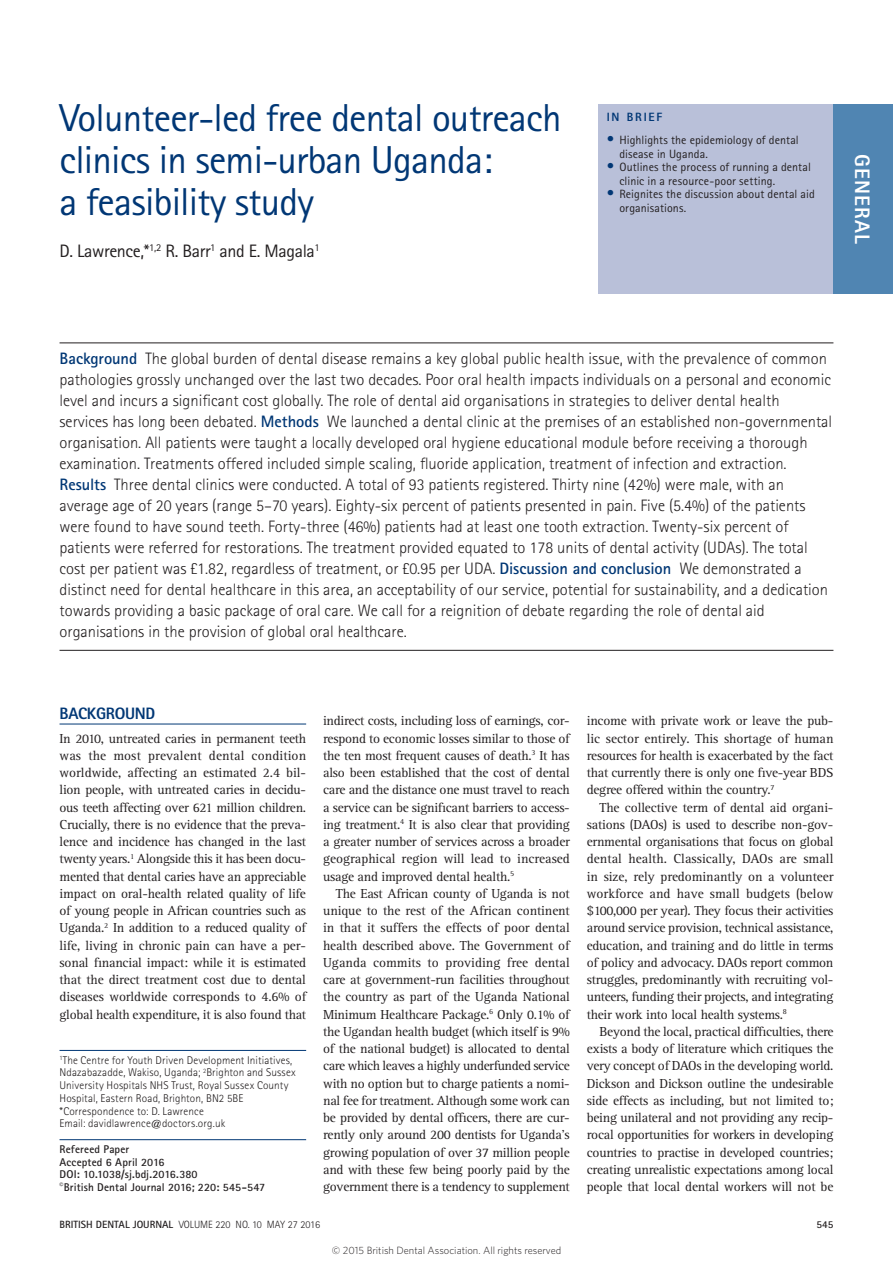
<style>
.page{position:relative;width:893px;height:1263px;background:#fff}
.page>*{position:absolute;margin:0;border:0;box-sizing:border-box;transform-origin:0 0}
.head{font:39px/42px "Rotis Sans Serif Std";letter-spacing:-.02em;color:#013775}
.page_header_-_side{font:800 21px "Rotis Sans Serif Std";letter-spacing:.045em;color:#fff}
.author{font:18px "Rotis Sans Serif Std";letter-spacing:-.02em;color:#231f20}
.abstract{font:300 16.5px/21px "Rotis Sans Serif Std";color:#231f20}
.crosshead_1{font:800 16.5px "Rotis Sans Serif Std";letter-spacing:-.02em;color:#013775}
.body{font:13.5px/17.2px "Rotis Serif Std";letter-spacing:-.02em;color:#231f20;text-align:justify}
.body_fullout{font:13.5px/17.2px "Rotis Serif Std";letter-spacing:-.02em;color:#231f20;text-align:justify}
.in_brief{font:12px/13.5px "Rotis Sans Serif Std";letter-spacing:.01em;color:#231f20}
.t1{font:800 12px "Rotis Sans Serif Std";letter-spacing:.15em;color:#013775}
.author_biog{font:300 11.25px/12.8px "Rotis Sans Serif Std";letter-spacing:.01em;color:#231f20}
.article_details{font:700 11.25px/12.8px "Rotis Sans Serif Std";letter-spacing:.01em;color:#231f20}
.t2{font:300 10.5px "Whitney";color:#231f20}
.page_footer{font:300 10.5px "Rotis Sans Serif Std";color:#231f20}
.page_footer-2{font:700 10.5px "Rotis Sans Serif Std";color:#231f20}
.s1{font-size:15px;color:#013775}
.s2{font-weight:700;color:#013775}
.s3{font-weight:700}
</style>
<div class="page">
<div style="left:598px;top:104px;width:295px;height:190px;background:#b9c0d9"></div>
<div style="left:833px;top:104px;width:60px;height:190px;background:#5085b2"></div>
<hr style="left:60px;top:724px;width:246px;height:1px;background:#013775">
<hr style="left:60px;top:343px;width:773px;height:1px;background:#231f20">
<hr style="left:60px;top:650px;width:773px;height:1px;background:#231f20">
<hr style="left:60px;top:1050px;width:246px;height:1px;background:#013775">
<hr style="left:60px;top:1139px;width:246px;height:1px;background:#013775">
<p class="head" style="left:60px;top:97px;width:504px">Volunteer-led free dental outreach</p>
<p class="t1" style="left:607px;top:109px;width:57px">IN BRIEF</p>
<p class="head" style="left:60px;top:139px;width:435px">clinics in semi-urban Uganda: a feasibility study</p>
<p class="author" style="left:60px;top:241px;width:262px">D. Lawrence,*<sup>1,2</sup> R. Barr<sup>1</sup> and E. Magala<sup>1</sup></p>
<p class="in_brief" style="left:619px;top:133px;width:181px;text-indent:-13px"><span class="s1">•</span> Highlights the epidemiology of dental disease in Uganda.</p>
<p class="in_brief" style="left:619px;top:160px;width:193px;text-indent:-13px"><span class="s1">•</span> Outlines the process of running a dental clinic in a resource-poor setting.</p>
<p class="in_brief" style="left:619px;top:187px;width:197px;text-indent:-13px"><span class="s1">•</span> Reignites the discussion about dental aid organisations.</p>
<p class="page_header_-_side" style="left:876px;top:154px;width:91px;rotate:90deg">GENERAL</p>
<p class="abstract" style="left:60px;top:348px;width:774px"><span class="s2">Background</span> The global burden of dental disease remains a key global public health issue, with the prevalence of common pathologies grossly unchanged over the last two decades. Poor oral health impacts individuals on a personal and economic level and incurs a significant cost globally. The role of dental aid organisations in strategies to deliver dental health services has long been debated. <span class="s2">Methods</span> We launched a dental clinic at the premises of an established non-governmental organisation. All patients were taught a locally developed oral hygiene educational module before receiving a thorough examination. Treatments offered included simple scaling, fluoride application, treatment of infection and extraction.<br><span class="s2">Results</span> Three dental clinics were conducted. A total of 93 patients registered. Thirty nine (42%) were male, with an average age of 20 years (range 5–70 years). Eighty-six percent of patients presented in pain. Five (5.4%) of the patients were found to have sound teeth. Forty-three (46%) patients had at least one tooth extraction. Twenty-six percent of patients were referred for restorations. The treatment provided equated to 178 units of dental activity (UDAs). The total cost per patient was £1.82, regardless of treatment, or £0.95 per UDA. <span class="s2">Discussion and conclusion</span> We demonstrated a distinct need for dental healthcare in this area, an acceptability of our service, potential for sustainability, and a dedication towards providing a basic package of oral care. We call for a reignition of debate regarding the role of dental aid organisations in the provision of global oral healthcare.</p>
<p class="crosshead_1" style="left:60px;top:703px;width:97px">BACKGROUND</p>
<p class="body_fullout" style="left:60px;top:730px;width:248px">In 2010, untreated caries in permanent teeth was the most prevalent dental condition worldwide, affecting an estimated 2.4 bil&shy;lion people, with untreated caries in decidu&shy;ous teeth affecting over 621 million children.<br>Crucially, there is no evidence that the preva&shy;lence and incidence has changed in the last twenty years.<sup>1</sup> Alongside this it has been docu&shy;mented that dental caries have an appreciable impact on oral-health related quality of life of young people in African countries such as Uganda.<sup>2</sup> In addition to a reduced quality of life, living in chronic pain can have a per&shy;sonal financial impact: while it is estimated that the direct treatment cost due to dental diseases worldwide corresponds to 4.6% of global health expenditure, it is also found that</p>
<p class="author_biog" style="left:60px;top:1053px;width:238px"><sup>1</sup>The Centre for Youth Driven Development Initiatives, Ndazabazadde, Wakiso, Uganda; <sup>2</sup>Brighton and Sussex University Hospitals NHS Trust, Royal Sussex County Hospital, Eastern Road, Brighton, BN2 5BE *Correspondence to: D. Lawrence<br>Email: davidlawrence@doctors.org.uk</p>
<p class="article_details" style="left:60px;top:1142px;width:207px">Refereed Paper<br>Accepted 6 April 2016<br>DOI: 10.1038/sj.bdj.2016.380<br><sup>©</sup>British Dental Journal 2016; 220: 545-547</p>
<p class="body_fullout" style="left:323px;top:712px;width:248px">indirect costs, including loss of earnings, cor&shy;respond to economic losses similar to those of the ten most frequent causes of death.<sup>3</sup> It has also been established that the cost of dental care and the distance one must travel to reach a service can be significant barriers to access&shy;ing treatment.<sup>4</sup> It is also clear that providing a greater number of services across a broader geographical region will lead to increased usage and improved dental health.<sup>5</sup></p>
<p class="body" style="left:323px;top:885px;width:248px;text-indent:13px">The East African county of Uganda is not unique to the rest of the African continent in that it suffers the effects of poor dental health described above. The Government of Uganda commits to providing free dental care at government-run facilities throughout the country as part of the Uganda National Minimum Healthcare Package.<sup>6</sup> Only 0.1% of the Ugandan health budget (which itself is 9% of the national budget) is allocated to dental care which leaves a highly underfunded service with no option but to charge patients a nomi&shy;nal fee for treatment. Although some work can be provided by dental officers, there are cur&shy;rently only around 200 dentists for Uganda’s growing population of over 37 million people and with these few being poorly paid by the government there is a tendency to supplement</p>
<p class="body" style="left:587px;top:712px;width:248px">income with private work or leave the pub&shy;lic sector entirely. This shortage of human resources for health is exacerbated by the fact that currently there is only one five-year BDS degree offered within the country.<sup>7</sup></p>
<p class="body" style="left:587px;top:799px;width:248px;text-indent:13px">The collective term of dental aid organi&shy;sations (DAOs) is used to describe non-gov&shy;ernmental organisations that focus on global dental health. Classically, DAOs are small in size, rely predominantly on a volunteer workforce and have small budgets (below $100,000 per year). They focus their activities around service provision, technical assistance, education, and training and do little in terms of policy and advocacy. DAOs report common struggles, predominantly with recruiting vol&shy;unteers, funding their projects, and integrating their work into local health systems.<sup>8</sup></p>
<p class="body" style="left:587px;top:1023px;width:248px;text-indent:13px">Beyond the local, practical difficulties, there exists a body of literature which critiques the very concept of DAOs in the developing world.<br>Dickson and Dickson outline the undesirable side effects as including, but not limited to; being unilateral and not providing any recip&shy;rocal opportunities for workers in developing countries to practise in developed countries; creating unrealistic expectations among local people that local dental workers will not be</p>
<p class="page_footer" style="left:60px;top:1218px;width:262px"><span class="s3">BRITISH DENTAL JOURNAL</span> VOLUME 220 NO. 10 MAY 27 2016</p>
<p class="page_footer-2" style="left:816px;top:1217px;width:18px">545</p>
<p class="t2" style="left:332px;top:1243px;width:231px">© 2015 British Dental Association. All rights reserved</p>
</div>
